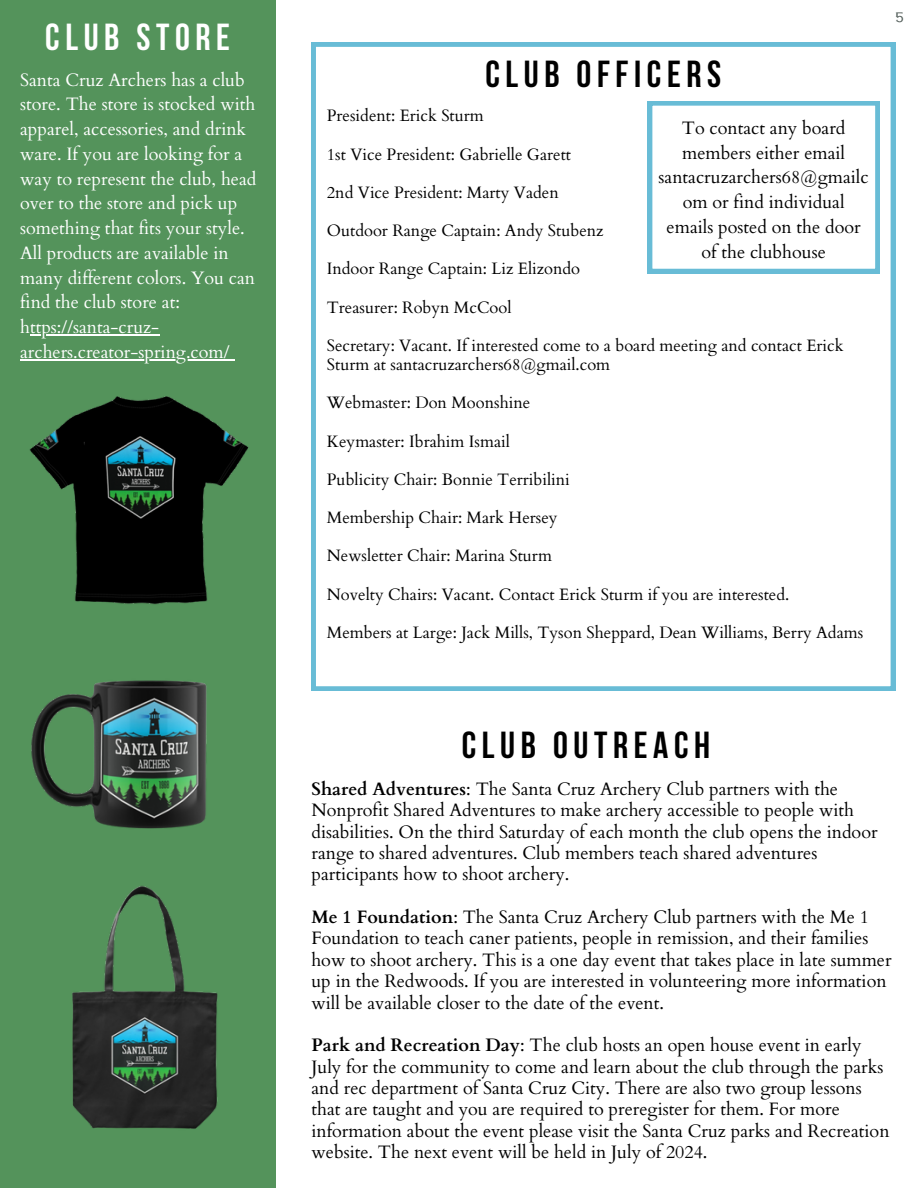
<style>
.page{position:relative;width:918px;height:1188px;background:#fff}
.page>*{position:absolute;margin:0;border:0;box-sizing:border-box;transform-origin:0 0}
.t1{font:700 37.5px "Bebas Neue";letter-spacing:.15em;color:#000}
.t2{font:700 37.5px "Bebas Neue";letter-spacing:.15em;color:#fff}
.t3{font:18px/21.3px "Cardo";color:#000}
.t4{font:18px/24.8px "Cardo";color:#fff}
.t5{font:18px "Copperplate Gothic LT Pro 29 BC";color:#4f5a56}
.t6{font:16.5px/19.2px "Cardo";color:#000}
.s1{font-weight:700}
</style>
<div class="page">
<div style="left:0;top:0;width:275px;height:1188px;background:#54935b"></div>
<img style="left:29px;top:396px;width:220px;height:209px">
<img style="left:72px;top:885px;width:146px;height:244px">
<img style="left:31px;top:680px;width:176px;height:149px">
<hr style="left:30px;top:334px;width:130px;height:1px;background:#fff">
<hr style="left:20px;top:359px;width:210px;height:1px;background:#fff">
<svg style="left:311px;top:42px;width:584px;height:648px"></svg>
<svg style="left:648px;top:101px;width:232px;height:172px"></svg>
<p class="t2" style="left:45px;top:22px;width:186px">CLUB STORE</p>
<p class="t4" style="left:20px;top:68px;width:238px">Santa Cruz Archers has a club store. The store is stocked with apparel, accessories, and drink ware. If you are looking for a way to represent the club, head over to the store and pick up something that fits your style.<br>All products are available in many different colors. You can find the club store at: https://santa-cruz-</p>
<p class="t4" style="left:20px;top:340px;width:211px">archers.creator-spring.com/</p>
<p class="t1" style="left:485px;top:59px;width:237px">CLUB OFFICERS</p>
<p class="t6" style="left:327px;top:107px;width:158px">President: Erick Sturm</p>
<p class="t6" style="left:327px;top:145px;width:246px">1st Vice President: Gabrielle Garett</p>
<p class="t6" style="left:327px;top:183px;width:233px">2nd Vice President: Marty Vaden</p>
<p class="t6" style="left:327px;top:221px;width:278px">Outdoor Range Captain: Andy Stubenz</p>
<p class="t6" style="left:327px;top:260px;width:255px">Indoor Range Captain: Liz Elizondo</p>
<p class="t6" style="left:327px;top:298px;width:186px">Treasurer: Robyn McCool</p>
<p class="t6" style="left:327px;top:336px;width:518px">Secretary: Vacant. If interested come to a board meeting and contact Erick<br>Sturm at santacruzarchers68@gmail.com</p>
<p class="t6" style="left:327px;top:394px;width:205px">Webmaster: Don Moonshine</p>
<p class="t6" style="left:327px;top:432px;width:185px">Keymaster: Ibrahim Ismail</p>
<p class="t6" style="left:327px;top:470px;width:245px">Publicity Chair: Bonnie Terribilini</p>
<p class="t6" style="left:327px;top:508px;width:232px">Membership Chair: Mark Hersey</p>
<h1 class="t6" style="left:327px;top:547px;width:227px">Newsletter Chair: Marina Sturm</h1>
<p class="t6" style="left:327px;top:585px;width:464px">Novelty Chairs: Vacant. Contact Erick Sturm if you are interested.</p>
<p class="t6" style="left:327px;top:623px;width:538px">Members at Large: Jack Mills, Tyson Sheppard, Dean Williams, Berry Adams</p>
<p class="t3" style="left:659px;top:116px;width:212px;line-height:24.8px;text-align:center">To contact any board members either email santacruzarchers68@gmailc om or find individual emails posted on the door of the clubhouse</p>
<p class="t5" style="left:895px;top:9px;width:10px">5</p>
<h1 class="t1" style="left:462px;top:730px;width:250px">CLUB OUTREACH</h1>
<p class="t3" style="left:311px;top:779px;width:568px"><span class="s1">Shared Adventures</span>: The Santa Cruz Archery Club partners with the Nonprofit Shared Adventures to make archery accessible to people with disabilities. On the third Saturday of each month the club opens the indoor range to shared adventures. Club members teach shared adventures participants how to shoot archery.</p>
<p class="t3" style="left:311px;top:907px;width:582px"><span class="s1">Me 1 Foundation</span>: The Santa Cruz Archery Club partners with the Me 1<br>Foundation to teach caner patients, people in remission, and their families how to shoot archery. This is a one day event that takes place in late summer up in the Redwoods. If you are interested in volunteering more information will be available closer to the date of the event.</p>
<p class="t3" style="left:311px;top:1035px;width:580px"><span class="s1">Park and Recreation Day</span>: The club hosts an open house event in early July for the community to come and learn about the club through the parks and rec department of Santa Cruz City. There are also two group lessons that are taught and you are required to preregister for them. For more information about the event please visit the Santa Cruz parks and Recreation website. The next event will be held in July of 2024.</p>
</div>
